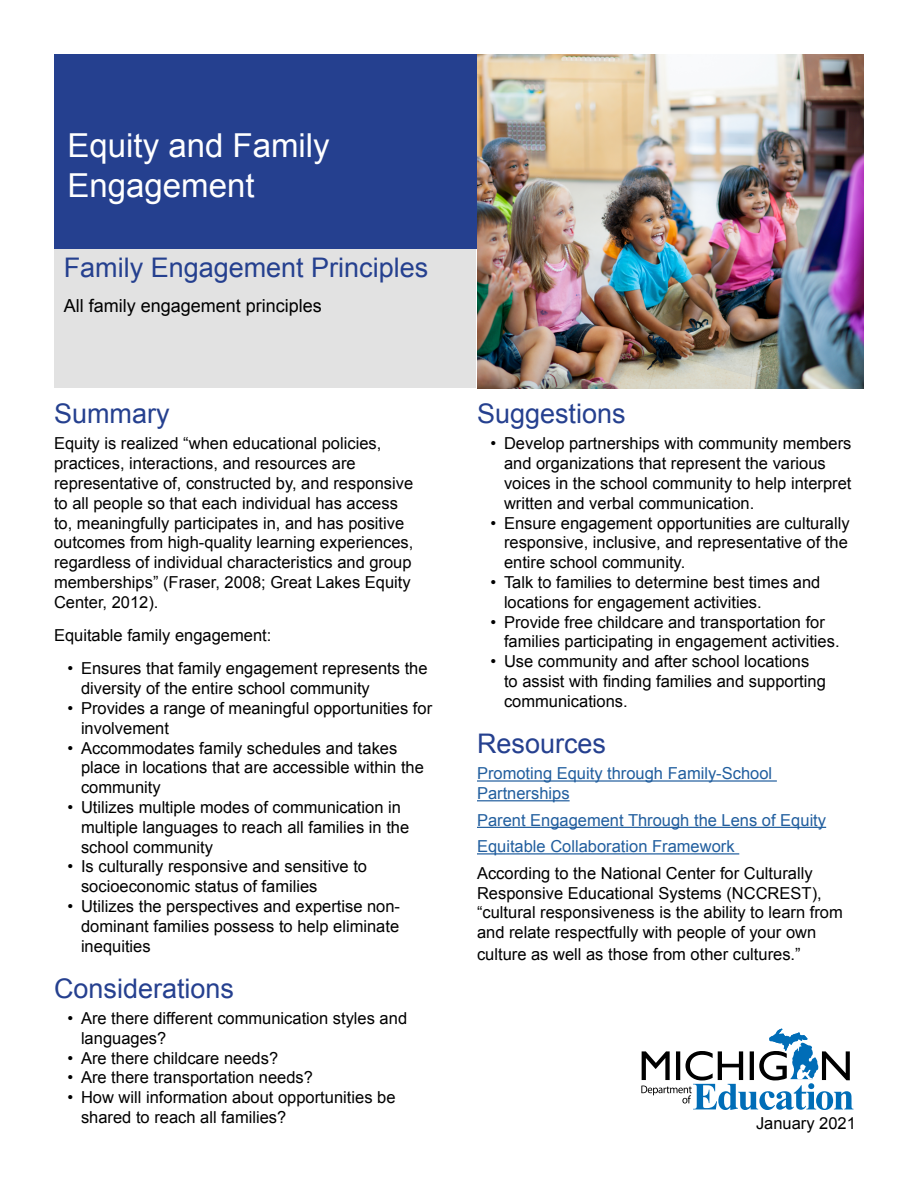
<style>
.page{position:relative;width:918px;height:1188px;background:#fff}
.page>*{position:absolute;margin:0;border:0;box-sizing:border-box;transform-origin:0 0}
.t1{font:33px/39.6px "Arial";color:#fff}
.t2{font:27px "Arial";color:#25408f}
.Bullets2{font:18px "Arial";color:#000}
.t3{font:16.5px/19.8px "Arial";color:#000}
.Bullets2-2{font:16.5px/19.8px "Arial";color:#215e9e}
</style>
<div class="page">
<div style="left:54px;top:54px;width:423px;height:194px;background:#25408f"></div>
<div style="left:55px;top:249px;width:421px;height:139px;background:#e2e2e2"></div>
<img style="left:477px;top:54px;width:387px;height:335px">
<hr style="left:477px;top:780px;width:300px;height:2px;background:#215e9e">
<hr style="left:477px;top:800px;width:93px;height:1px;background:#215e9e">
<hr style="left:477px;top:827px;width:349px;height:1px;background:#215e9e">
<hr style="left:477px;top:853px;width:262px;height:2px;background:#215e9e">
<svg style="left:641px;top:1029px;width:212px;height:81px"></svg>
<h1 class="t1" style="left:68px;top:126px;width:264px">Equity and Family<br>Engagement</h1>
<h1 class="t2" style="left:64px;top:250px;width:366px">Family Engagement Principles</h1>
<p class="Bullets2" style="left:64px;top:294px;width:260px">All family engagement principles</p>
<h2 class="t2" style="left:54px;top:396px;width:117px">Summary</h2>
<p class="t3" style="left:54px;top:434px;width:361px">Equity is realized “when educational policies, practices, interactions, and resources are representative of, constructed by, and responsive to all people so that each individual has access to, meaningfully participates in, and has positive outcomes from high-quality learning experiences, regardless of individual characteristics and group memberships” (Fraser, 2008; Great Lakes Equity Center, 2012).</p>
<p class="t3" style="left:54px;top:626px;width:219px">Equitable family engagement:</p>
<p class="t3" style="left:81px;top:659px;width:348px;text-indent:-14px">• Ensures that family engagement represents the diversity of the entire school community</p>
<p class="t3" style="left:81px;top:698px;width:353px;text-indent:-14px">• Provides a range of meaningful opportunities for involvement</p>
<p class="t3" style="left:81px;top:738px;width:344px;text-indent:-14px">• Accommodates family schedules and takes place in locations that are accessible within the community</p>
<p class="t3" style="left:81px;top:797px;width:330px;text-indent:-14px">• Utilizes multiple modes of communication in multiple languages to reach all families in the school community</p>
<p class="t3" style="left:81px;top:857px;width:288px;text-indent:-14px">• Is culturally responsive and sensitive to socioeconomic status of families</p>
<p class="t3" style="left:81px;top:896px;width:321px;text-align:justify;text-indent:-14px">• Utilizes the perspectives and expertise non&shy;dominant families possess to help eliminate inequities</p>
<h2 class="t2" style="left:54px;top:970px;width:182px">Considerations</h2>
<p class="t3" style="left:81px;top:1009px;width:328px;text-indent:-14px">• Are there different communication styles and languages?</p>
<p class="t3" style="left:68px;top:1048px;width:212px">• Are there childcare needs?</p>
<p class="t3" style="left:68px;top:1068px;width:247px">• Are there transportation needs?</p>
<p class="t3" style="left:81px;top:1088px;width:316px;text-indent:-14px">• How will information about opportunities be shared to reach all families?</p>
<h2 class="t2" style="left:477px;top:396px;width:150px">Suggestions</h2>
<p class="t3" style="left:504px;top:434px;width:349px;text-indent:-14px">• Develop partnerships with community members and organizations that represent the various voices in the school community to help interpret written and verbal communication.</p>
<p class="t3" style="left:504px;top:513px;width:347px;text-align:justify;text-indent:-14px">• Ensure engagement opportunities are culturally responsive, inclusive, and representative of the entire school community.</p>
<p class="t3" style="left:504px;top:572px;width:318px;text-indent:-14px">• Talk to families to determine best times and locations for engagement activities.</p>
<p class="t3" style="left:504px;top:612px;width:337px;text-indent:-14px">• Provide free childcare and transportation for families participating in engagement activities.</p>
<p class="t3" style="left:504px;top:652px;width:323px;text-indent:-14px">• Use community and after school locations to assist with finding families and supporting communications.</p>
<h2 class="t2" style="left:477px;top:726px;width:131px">Resources</h2>
<p class="Bullets2-2" style="left:477px;top:764px;width:297px">Promoting Equity through Family-School<br>Partnerships</p>
<p class="Bullets2-2" style="left:477px;top:810px;width:351px">Parent Engagement Through the Lens of Equity</p>
<p class="Bullets2-2" style="left:477px;top:837px;width:259px">Equitable Collaboration Framework</p>
<p class="t3" style="left:477px;top:863px;width:367px">According to the National Center for Culturally Responsive Educational Systems (NCCREST), “cultural responsiveness is the ability to learn from and relate respectfully with people of your own</p>
<p class="t3" style="left:477px;top:944px;width:325px">culture as well as those from other cultures.”</p>
<p class="t3" style="left:756px;top:1113px;width:101px">January 2021</p>
</div>
